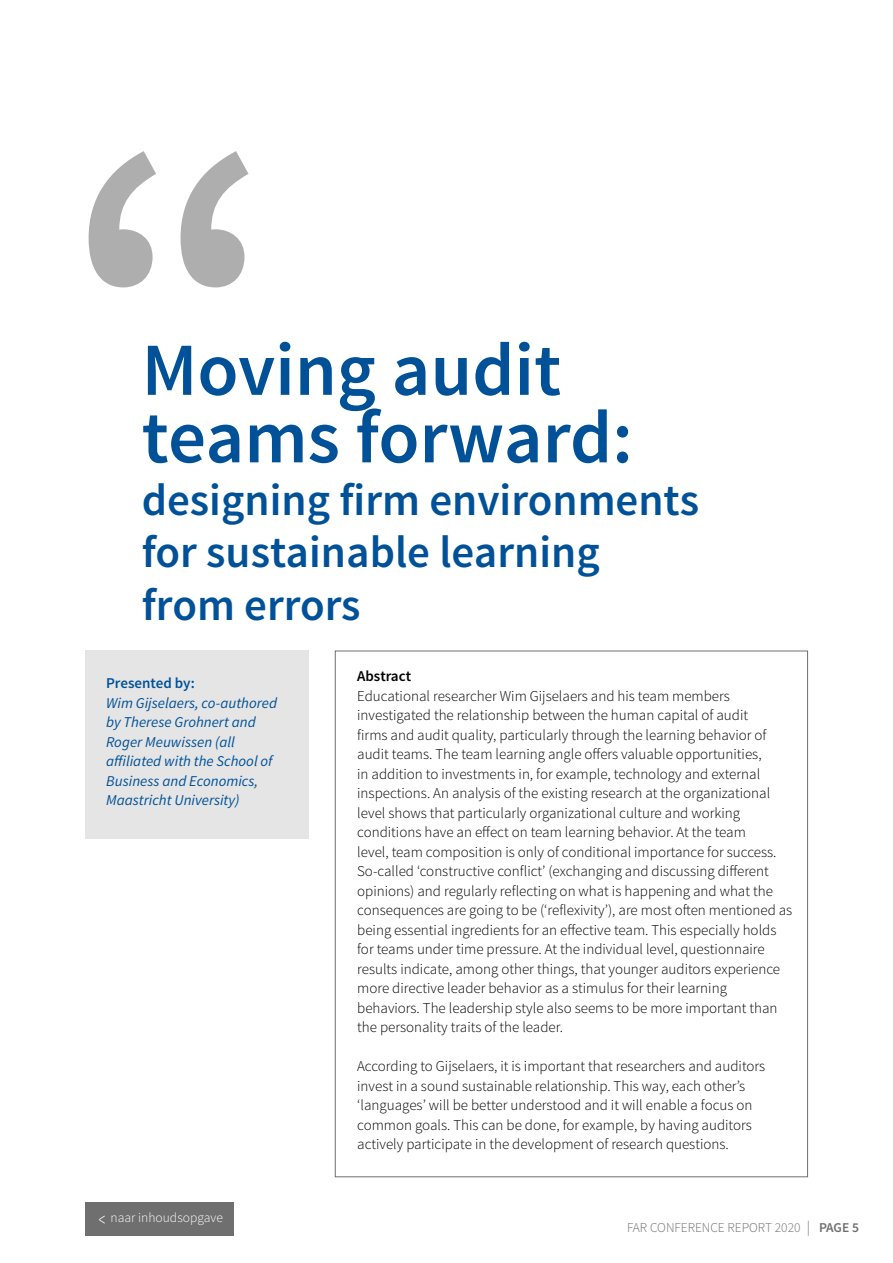
<style>
.page{position:relative;width:893px;height:1263px;background:#fff}
.page>*{position:absolute;margin:0;border:0;box-sizing:border-box;transform-origin:0 0}
.t1{font:600 444px "Source Sans Pro";color:#aeaeae}
.t2{font:600 75px/67.5px "Source Sans Pro";color:#005197}
.t3{font:600 45px/52.5px "Source Sans Pro";color:#005197}
.t4{font:300 15px/19.5px "Source Sans Pro";color:#000}
.t5{font:italic 15px/19.5px "Source Sans Pro";color:#005197}
.t6{font:600 15px "Source Sans Pro";color:#005197}
.t7{font:600 15px "Source Sans Pro";color:#000}
.t8{font:300 13.5px "Source Sans Pro";color:#706f6f}
.t9{font:300 13.5px "Source Sans Pro";color:#fff}
.s1{font-size:22.35px}
.s2{font-size:15px}
.s3{font-weight:600}
</style>
<div class="page">
<div style="left:85px;top:1202px;width:149px;height:34px;background:#706f6f"></div>
<div style="left:85px;top:651px;width:224px;height:188px;background:#e5e5e5"></div>
<h1 class="t1" style="left:64px;top:29px;width:216px">“</h1>
<h2 class="t2" style="left:142px;top:338px;width:493px">Moving audit teams forward:</h2>
<h3 class="t3" style="left:142px;top:475px;width:559px">designing firm environments for sustainable learning from errors</h3>
<p class="t6" style="left:106px;top:674px;width:90px">Presented by:</p>
<p class="t5" style="left:106px;top:693px;width:172px">Wim Gijselaers, co-authored by Therese Grohnert and<br>Roger Meuwissen (all affiliated with the School of<br>Business and Economics,<br>Maastricht University)</p>
<p class="t9" style="left:99px;top:1209px;width:126px"><span class="s1">&lt;</span> naar inhoudsopgave</p>
<p class="t7" style="left:357px;top:667px;width:55px">Abstract</p>
<p class="t4" style="left:357px;top:686px;width:437px">Educational researcher Wim Gijselaers and his team members investigated the relationship between the human capital of audit<br>firms and audit quality, particularly through the learning behavior of audit teams. The team learning angle offers valuable opportunities,<br>in addition to investments in, for example, technology and external inspections. An analysis of the existing research at the organizational level shows that particularly organizational culture and working conditions have an effect on team learning behavior. At the team<br>level, team composition is only of conditional importance for success.<br>So-called ‘constructive conflict’ (exchanging and discussing different opinions) and regularly reflecting on what is happening and what the consequences are going to be (‘reflexivity’), are most often mentioned as being essential ingredients for an effective team. This especially holds for teams under time pressure. At the individual level, questionnaire results indicate, among other things, that younger auditors experience more directive leader behavior as a stimulus for their learning behaviors. The leadership style also seems to be more important than the personality traits of the leader.</p>
<p class="t4" style="left:357px;top:1057px;width:410px">According to Gijselaers, it is important that researchers and auditors invest in a sound sustainable relationship. This way, each other’s ‘languages’ will be better understood and it will enable a focus on common goals. This can be done, for example, by having auditors actively participate in the development of research questions.</p>
<p class="t8" style="left:627px;top:1219px;width:233px">FAR CONFERENCE REPORT 2020 <span class="s2">|</span> <span class="s3">PAGE 5</span></p>
</div>
